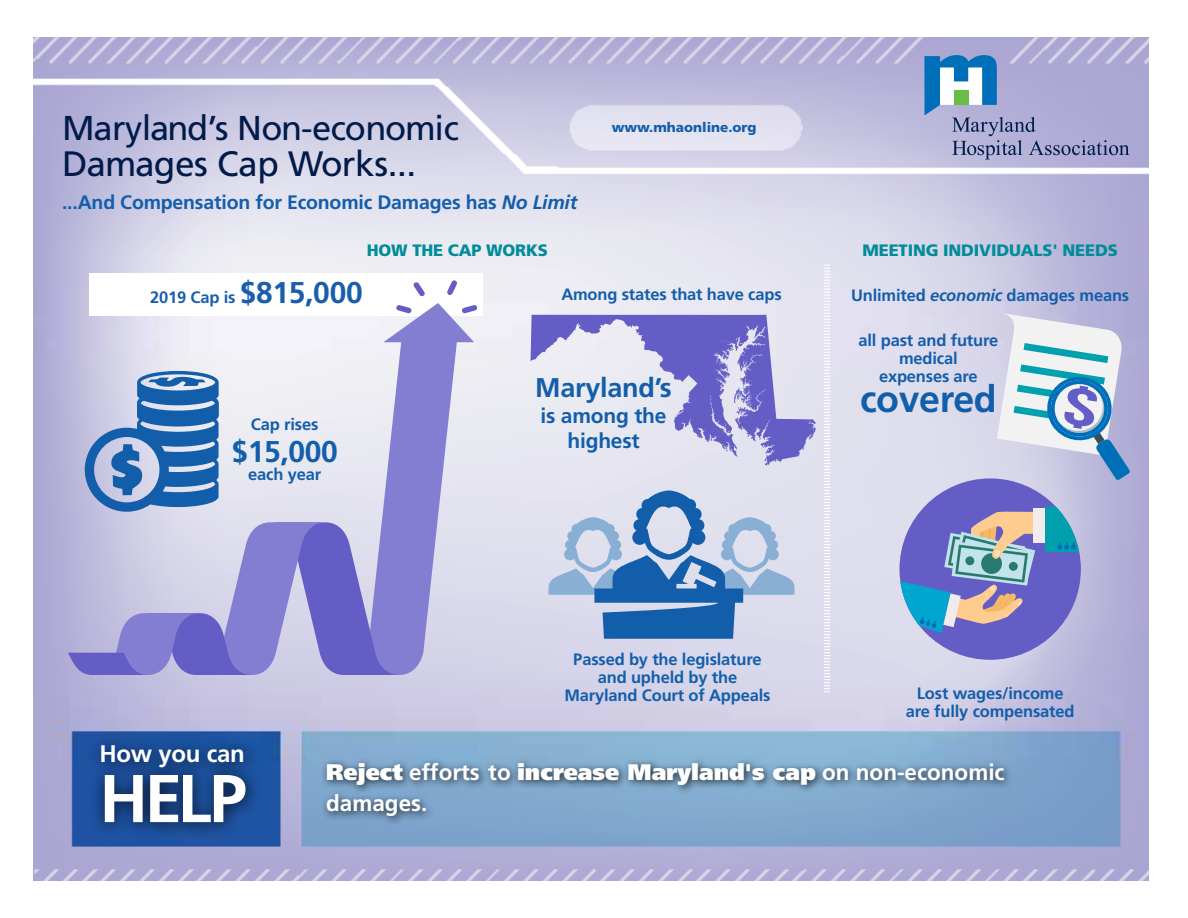
<style>
.page{position:relative;width:1188px;height:918px;background:#fff}
.page>*{position:absolute;margin:0;border:0;box-sizing:border-box;transform-origin:0 0}
.t1{font:700 67.5px "Frutiger LT Std";color:#fff}
.t2{font:700 37.5px "Frutiger LT Std";letter-spacing:-.01em;color:#135eab}
.t3{font:35.25px "Frutiger LT Std";letter-spacing:-.02em;color:#001b49}
.t4{font:34.5px "Frutiger LT Std";letter-spacing:-.035em;color:#001b49}
.t5{font:700 30px "Frutiger LT Std";color:#135eab}
.t6{font:700 27px "Frutiger LT Std";letter-spacing:-.01em;color:#135eab}
.t7{font:700 24px "Frutiger LT Std";letter-spacing:-.01em;color:#fff}
.t8{font:700 22.5px/31.5px "Frutiger LT Std";color:#fff}
.t9{font:700 21px/25.5px "Frutiger LT Std";letter-spacing:-.01em;color:#135eab;text-align:center}
.t10{font:700 19.5px "Frutiger LT Std";letter-spacing:-.01em;color:#135eab}
.t11{font:700 16.5px/18px "Frutiger LT Std";letter-spacing:-.01em;color:#135eab;text-align:center}
.t12{font:900 16.5px "Frutiger LT Std";letter-spacing:-.01em;color:#008c99}
.t13{font:700 16.5px "Frutiger LT Std";letter-spacing:-.01em;color:#1a5eab}
.t14{font:900 13.5px "Frutiger LT Std";color:#135eab}
.s1{font-style:italic}
.s2{font-size:30px}
.s3{font-weight:900}
</style>
<div class="page">
<img style="left:33px;top:38px;width:1116px;height:842px">
<svg style="left:924px;top:55px;width:205px;height:104px"></svg>
<div style="left:954px;top:90px;width:14px;height:15px;background:#68bd49"></div>
<div style="left:88px;top:733px;width:174px;height:106px;background:#000;opacity:.75"></div>
<div style="left:321px;top:756px;width:692px;height:70px;background:#000;opacity:.75"></div>
<svg style="left:824px;top:265px;width:6px;height:427px"></svg>
<div style="left:89px;top:273px;width:393px;height:42px;background:#fff"></div>
<svg style="left:85px;top:371px;width:134px;height:141px"></svg>
<svg style="left:447px;top:280px;width:10px;height:15px"></svg>
<svg style="left:474px;top:305px;width:3px;height:6px"></svg>
<svg style="left:414px;top:282px;width:11px;height:14px"></svg>
<svg style="left:344px;top:303px;width:130px;height:372px"></svg>
<svg style="left:68px;top:522px;width:331px;height:153px"></svg>
<svg style="left:548px;top:490px;width:246px;height:149px"></svg>
<svg style="left:530px;top:315px;width:286px;height:151px"></svg>
<svg style="left:997px;top:313px;width:133px;height:167px"></svg>
<div style="left:899px;top:478px;width:182px;height:182px;background:#655dc6;border-radius:50%"></div>
<svg style="left:900px;top:507px;width:179px;height:126px"></svg>
<h3 class="t4" style="left:62px;top:108px;width:398px">Maryland’s Non-economic</h3>
<p class="t14" style="left:612px;top:119px;width:146px">www.mhaonline.org</p>
<h3 class="t3" style="left:62px;top:143px;width:356px">Damages Cap Works...</h3>
<p class="t10" style="left:62px;top:191px;width:517px">...And Compensation for Economic Damages has <span class="s1">No Limit</span></p>
<p class="t12" style="left:367px;top:240px;width:183px">HOW THE CAP WORKS</p>
<p class="t12" style="left:862px;top:240px;width:257px">MEETING INDIVIDUALS' NEEDS</p>
<p class="t13" style="left:150px;top:288px;width:214px">2019 Cap is <span class="s2">$815,000</span></p>
<p class="t11" style="left:561px;top:286px;width:222px">Among states that have caps</p>
<p class="t11" style="left:251px;top:415px;width:69px">Cap rises</p>
<h3 class="t5" style="left:231px;top:434px;width:108px">$15,000</h3>
<p class="t11" style="left:248px;top:465px;width:74px">each year</p>
<h3 class="t6" style="left:535px;top:372px;width:138px">Maryland’s</h3>
<p class="t9" style="left:541px;top:403px;width:128px">is among the highest</p>
<p class="t11" style="left:565px;top:650px;width:207px">Passed by the legislature and upheld by the<br>Maryland Court of Appeals</p>
<p class="t11" style="left:851px;top:286px;width:280px">Unlimited <span class="s1">economic</span> damages means</p>
<p class="t11" style="left:859px;top:331px;width:141px">all past and future medical<br>expenses are</p>
<h2 class="t2" style="left:860px;top:377px;width:138px">covered</h2>
<p class="t11" style="left:906px;top:684px;width:170px">Lost wages/income are fully compensated</p>
<h3 class="t7" style="left:99px;top:740px;width:147px">How you can</h3>
<h1 class="t1" style="left:99px;top:759px;width:149px">HELP</h1>
<h3 class="t8" style="left:326px;top:756px;width:680px"><span class="s3">Reject</span> efforts to <span class="s3">increase Maryland's cap</span> on non-economic damages.</h3>
</div>
